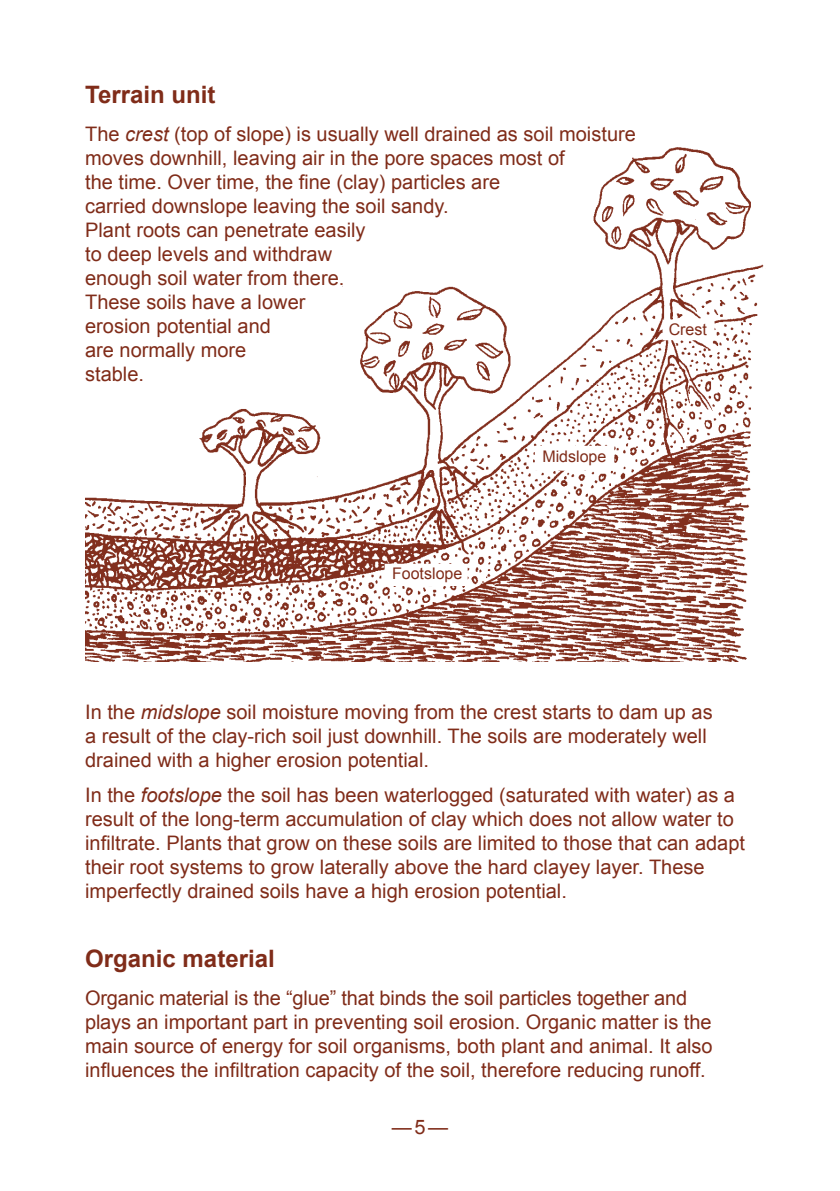
<style>
.page{position:relative;width:840px;height:1191px;background:#fff}
.page>*{position:absolute;margin:0;border:0;box-sizing:border-box;transform-origin:0 0}
.Subhead_2{font:700 24px "Arial";color:#802c19}
.Body_Text{font:20px/24px "Arial";color:#802c19}
.Byskrif{font:16px "Arial";color:#802c19}
.s1{font-style:italic}
</style>
<div class="page">
<img style="left:85px;top:147px;width:679px;height:514px">
<div style="left:662px;top:319px;width:52px;height:21px;background:#fff"></div>
<div style="left:534px;top:446px;width:80px;height:25px;background:#fff"></div>
<div style="left:384px;top:564px;width:83px;height:22px;background:#fff"></div>
<p class="Subhead_2" style="left:85px;top:78px;width:132px">Terrain unit</p>
<p class="Body_Text" style="left:85px;top:122px;width:552px">The <span class="s1">crest</span> (top of slope) is usually well drained as soil moisture moves downhill, leaving air in the pore spaces most of<br>the time. Over time, the fine (clay) particles are<br>carried downslope leaving the soil sandy.<br>Plant roots can penetrate easily<br>to deep levels and withdraw<br>enough soil water from there.<br>These soils have a lower<br>erosion potential and<br>are normally more<br>stable.</p>
<p class="Byskrif" style="left:542px;top:446px;width:66px">Midslope</p>
<p class="Byskrif" style="left:668px;top:319px;width:40px">Crest</p>
<p class="Byskrif" style="left:392px;top:563px;width:72px">Footslope</p>
<p class="Body_Text" style="left:85px;top:700px;width:628px">In the <span class="s1">midslope</span> soil moisture moving from the crest starts to dam up as a result of the clay-rich soil just downhill. The soils are moderately well drained with a higher erosion potential.</p>
<p class="Body_Text" style="left:85px;top:783px;width:661px">In the <span class="s1">footslope</span> the soil has been waterlogged (saturated with water) as a result of the long-term accumulation of clay which does not allow water to infiltrate. Plants that grow on these soils are limited to those that can adapt their root systems to grow laterally above the hard clayey layer. These imperfectly drained soils have a high erosion potential.</p>
<p class="Subhead_2" style="left:85px;top:942px;width:191px">Organic material</p>
<p class="Body_Text" style="left:85px;top:986px;width:628px">Organic material is the “glue” that binds the soil particles together and plays an important part in preventing soil erosion. Organic matter is the main source of energy for soil organisms, both plant and animal. It also influences the infiltration capacity of the soil, therefore reducing runoff.</p>
<p class="Body_Text" style="left:392px;top:1115px;width:58px">—5—</p>
</div>
